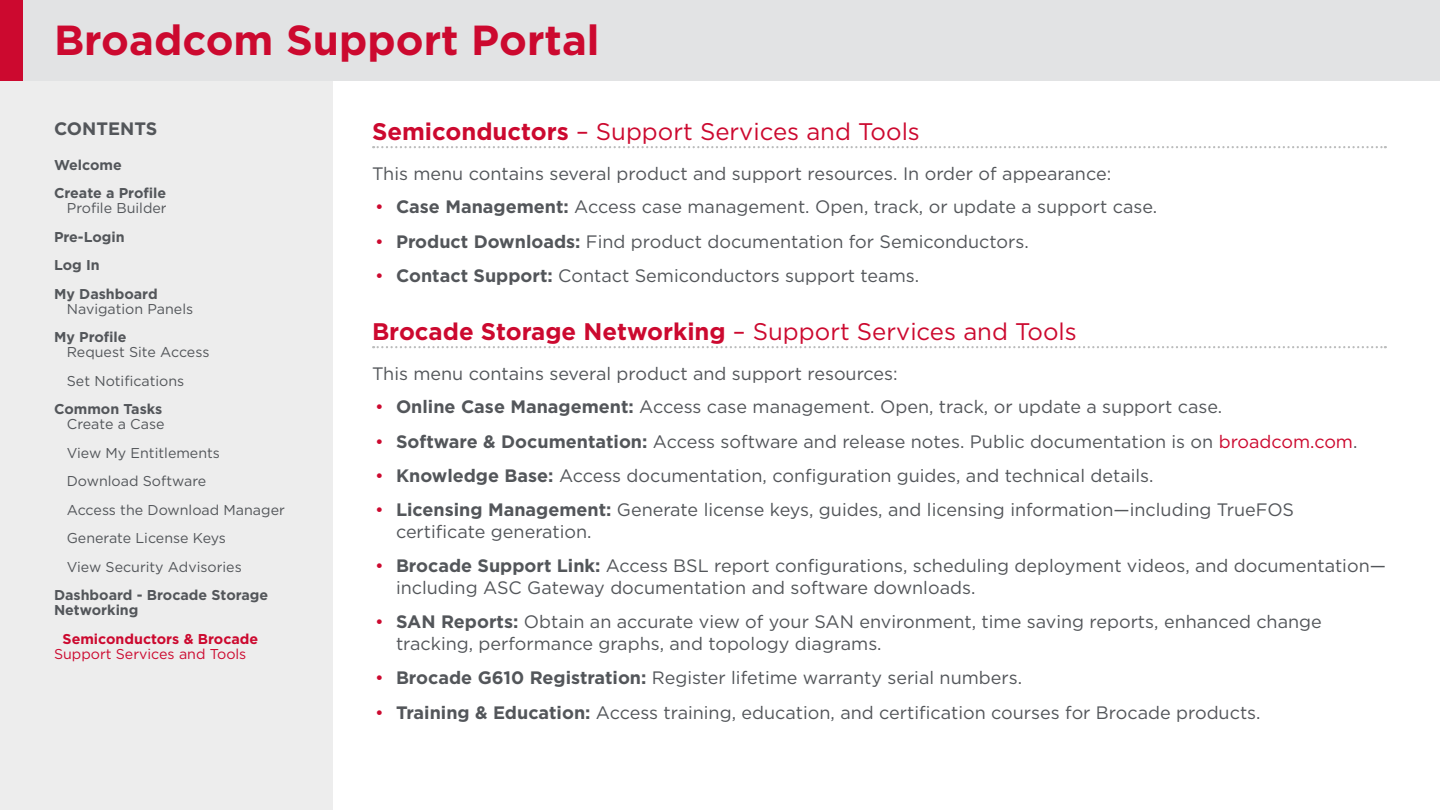
<style>
.page{position:relative;width:1440px;height:810px;background:#fff}
.page>*{position:absolute;margin:0;border:0;box-sizing:border-box;transform-origin:0 0}
.Lead-In_Heading{font:700 42px "Gotham";color:#cc092f}
.Body_Text_Head_16pt_Underline{font:700 24px "Gotham";color:#cc092f}
.Body_Text_Head_16pt_Underline-2{font:24px "Gotham";color:#cc092f}
.Body_Text_12{font:18px/21.6px "Gotham";color:#53565a}
.TOC_HEADER{font:700 18px "Gotham";color:#53565a}
.TOC_BODY{font:14.25px/15px "Gotham";color:#53565a}
.TOC_BODY-2{font:700 14.25px/15px "Gotham";color:#53565a;text-align:right}
.TOC_BODY-3{font:14.25px/15px "Gotham";color:#cc092f}
.s1{font-weight:400}
.s2{font-weight:700}
.s3{color:#cc092f}
</style>
<div class="page">
<div style="left:0;top:81px;width:333px;height:729px;background:#ededed"></div>
<div style="left:0;top:0;width:1440px;height:81px;background:#e2e3e4"></div>
<div style="left:0;top:0;width:22px;height:81px;background:#cc092f"></div>
<svg style="left:373px;top:346px;width:1013px;height:2px"></svg>
<svg style="left:373px;top:146px;width:1013px;height:2px"></svg>
<p class="Lead-In_Heading" style="left:54px;top:12px;width:547px">Broadcom Support Portal</p>
<p class="TOC_HEADER" style="left:54px;top:117px;width:105px">CONTENTS</p>
<p class="TOC_BODY-2" style="left:54px;top:157px;width:69px">Welcome</p>
<p class="TOC_BODY-2" style="left:54px;top:186px;width:114px">Create a Profile<br><span class="s1">Profile Builder</span></p>
<p class="TOC_BODY-2" style="left:54px;top:229px;width:72px">Pre-Login</p>
<p class="TOC_BODY-2" style="left:54px;top:258px;width:47px">Log In</p>
<p class="TOC_BODY" style="left:67px;top:286px;width:128px;text-indent:-13px"><span class="s2">My Dashboard<br></span>Navigation Panels</p>
<p class="TOC_BODY" style="left:67px;top:329px;width:144px;text-indent:-13px"><span class="s2">My Profile<br></span>Request Site Access</p>
<p class="TOC_BODY" style="left:67px;top:373px;width:119px">Set Notifications</p>
<p class="TOC_BODY-2" style="left:54px;top:402px;width:112px">Common Tasks<br><span class="s1">Create a Case</span></p>
<p class="TOC_BODY" style="left:67px;top:445px;width:155px">View My Entitlements</p>
<p class="TOC_BODY" style="left:67px;top:473px;width:141px">Download Software</p>
<p class="TOC_BODY" style="left:67px;top:502px;width:220px">Access the Download Manager</p>
<p class="TOC_BODY" style="left:67px;top:530px;width:161px">Generate License Keys</p>
<p class="TOC_BODY" style="left:67px;top:559px;width:176px">View Security Advisories</p>
<p class="TOC_BODY-2" style="left:54px;top:588px;width:216px;text-align:left">Dashboard - Brocade Storage<br>Networking</p>
<p class="TOC_BODY-3" style="left:54px;top:631px;width:206px;text-indent:9px"><span class="s2">Semiconductors &amp; Brocade<br></span>Support Services and Tools</p>
<p class="Body_Text_Head_16pt_Underline-2" style="left:372px;top:116px;width:549px"><span class="s2">Semiconductors</span> – Support Services and Tools</p>
<p class="Body_Text_12" style="left:372px;top:162px;width:741px">This menu contains several product and support resources. In order of appearance:</p>
<p class="Body_Text_12" style="left:375px;top:196px;width:784px"><span class="s3">•</span> <span class="s2">Case Management:</span> Access case management. Open, track, or update a support case.</p>
<p class="Body_Text_12" style="left:375px;top:230px;width:655px"><span class="s3">•</span> <span class="s2">Product Downloads:</span> Find product documentation for Semiconductors.</p>
<p class="Body_Text_12" style="left:375px;top:264px;width:546px"><span class="s3">•</span> <span class="s2">Contact Support:</span> Contact Semiconductors support teams.</p>
<p class="Body_Text_Head_16pt_Underline" style="left:372px;top:316px;width:706px">Brocade Storage Networking <span class="s1">– Support Services and Tools</span></p>
<p class="Body_Text_12" style="left:372px;top:362px;width:527px">This menu contains several product and support resources:</p>
<p class="Body_Text_12" style="left:375px;top:396px;width:849px"><span class="s3">•</span> <span class="s2">Online Case Management:</span> Access case management. Open, track, or update a support case.</p>
<p class="Body_Text_12" style="left:375px;top:430px;width:984px"><span class="s3">•</span> <span class="s2">Software &amp; Documentation:</span> Access software and release notes. Public documentation is on <span class="s3">broadcom.com</span>.</p>
<p class="Body_Text_12" style="left:375px;top:464px;width:780px"><span class="s3">•</span> <span class="s2">Knowledge Base:</span> Access documentation, configuration guides, and technical details.</p>
<p class="Body_Text_12" style="left:396px;top:499px;width:900px;text-indent:-21px"><span class="s3">•</span> <span class="s2">Licensing Management:</span> Generate license keys, guides, and licensing information—including TrueFOS certificate generation.</p>
<p class="Body_Text_12" style="left:396px;top:555px;width:991px;text-indent:-21px"><span class="s3">•</span> <span class="s2">Brocade Support Link:</span> Access BSL report configurations, scheduling deployment videos, and documentation— including ASC Gateway documentation and software downloads.</p>
<p class="Body_Text_12" style="left:396px;top:611px;width:927px;text-indent:-21px"><span class="s3">•</span> <span class="s2">SAN Reports:</span> Obtain an accurate view of your SAN environment, time saving reports, enhanced change tracking, performance graphs, and topology diagrams.</p>
<p class="Body_Text_12" style="left:375px;top:667px;width:649px"><span class="s3">•</span> <span class="s2">Brocade G610 Registration:</span> Register lifetime warranty serial numbers.</p>
<p class="Body_Text_12" style="left:375px;top:701px;width:887px"><span class="s3">•</span> <span class="s2">Training &amp; Education:</span> Access training, education, and certification courses for Brocade products.</p>
</div>
